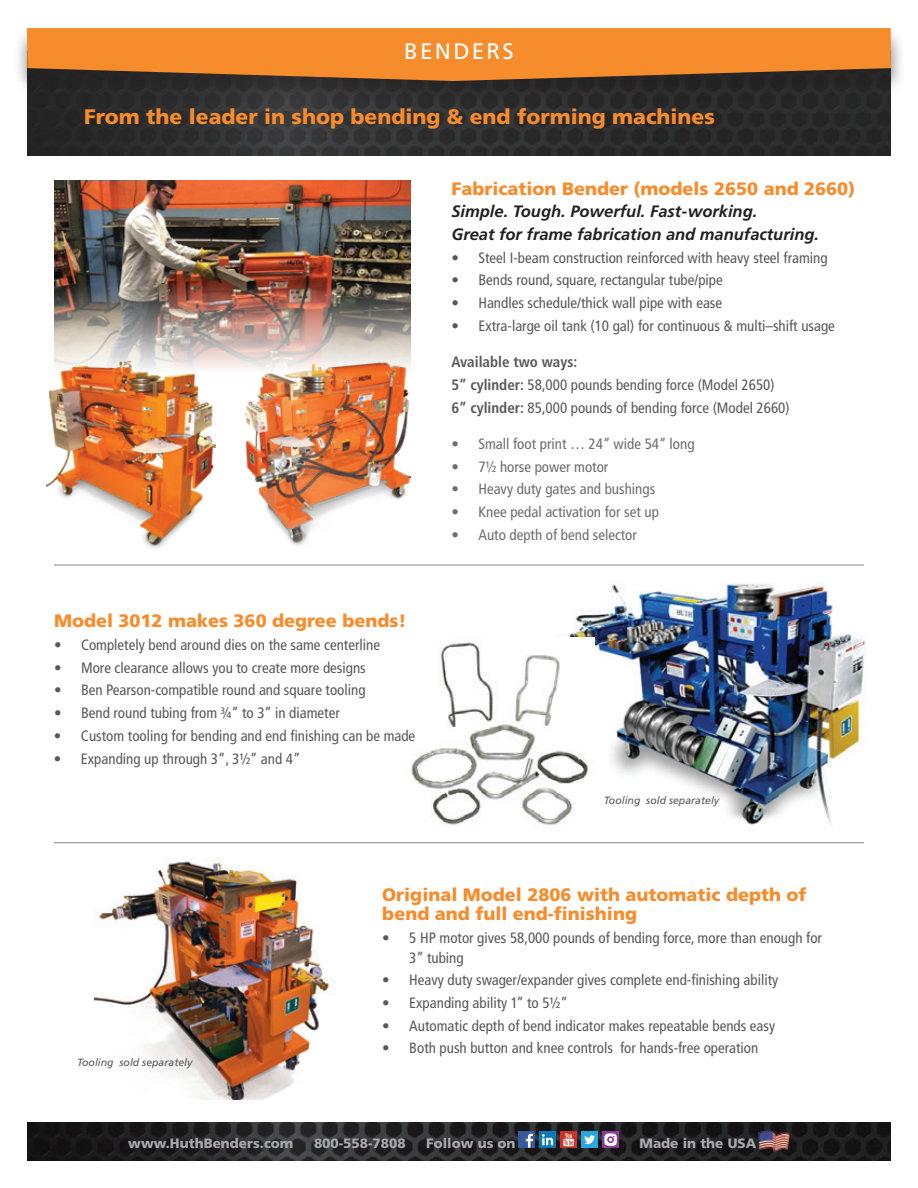
<style>
.page{position:relative;width:918px;height:1188px;background:#fff}
.page>*{position:absolute;margin:0;border:0;box-sizing:border-box;transform-origin:0 0}
.t1{font:22.5px "Frutiger";letter-spacing:.1em;color:#fff}
.t2{font:900 21px "Frutiger";color:#f68c2c}
.t3{font:900 18px/19.5px "Frutiger";color:#f68c2c}
.t4{font:italic 700 16.5px/22.5px "Frutiger";color:#231f20}
.t5{font:condensed 15px/22.8px "Frutiger";color:#57585a}
.t6{font:condensed 15px "Frutiger";color:#6c6d70}
.t7{font:900 13.5px "Frutiger";color:#a8a9ad}
.t8{font:italic 10.5px "Frutiger";color:#57585a}
.s1{font-weight:700}
</style>
<div class="page">
<img style="left:27px;top:108px;width:864px;height:48px">
<img style="left:54px;top:181px;width:356px;height:188px">
<img style="left:47px;top:327px;width:169px;height:221px">
<img style="left:241px;top:327px;width:169px;height:219px">
<hr style="left:54px;top:564px;width:810px;height:2px;background:#939598">
<hr style="left:54px;top:842px;width:810px;height:1px;background:#939598">
<img style="left:27px;top:1122px;width:864px;height:39px">
<div style="left:14px;top:26px;width:892px;height:82px;background:#231f20;opacity:.58"></div>
<svg style="left:27px;top:28px;width:864px;height:53px;background:#dc7f2b"></svg>
<img style="left:569px;top:583px;width:297px;height:242px">
<img style="left:411px;top:637px;width:184px;height:189px">
<img style="left:94px;top:859px;width:235px;height:240px">
<img style="left:756px;top:1130px;width:34px;height:23px">
<div style="left:519px;top:1132px;width:16px;height:16px;background:#395a99"></div>
<svg style="left:526px;top:1134px;width:7px;height:14px"></svg>
<div style="left:539px;top:1132px;width:17px;height:16px;background:#0c7ab6"></div>
<svg style="left:542px;top:1134px;width:11px;height:11px"></svg>
<div style="left:560px;top:1132px;width:17px;height:16px;background:#cf322d"></div>
<svg style="left:563px;top:1133px;width:11px;height:13px"></svg>
<div style="left:581px;top:1132px;width:17px;height:16px;background:#27a8e0"></div>
<svg style="left:584px;top:1135px;width:11px;height:9px"></svg>
<svg style="left:602px;top:1132px;width:17px;height:16px"></svg>
<svg style="left:604px;top:1134px;width:13px;height:12px"></svg>
<h1 class="t1" style="left:404px;top:38px;width:111px">BENDERS</h1>
<h2 class="t2" style="left:84px;top:104px;width:632px">From the leader in shop bending &amp; end forming machines</h2>
<p class="t3" style="left:54px;top:611px;width:354px">Model 3012 makes 360 degree bends!</p>
<p class="t5" style="left:54px;top:633px;width:328px">• Completely bend around dies on the same centerline</p>
<p class="t5" style="left:54px;top:656px;width:313px">• More clearance allows you to create more designs</p>
<p class="t5" style="left:54px;top:679px;width:313px">• Ben Pearson-compatible round and square tooling</p>
<p class="t5" style="left:54px;top:702px;width:287px">• Bend round tubing from ¾” to 3” in diameter</p>
<p class="t5" style="left:54px;top:724px;width:363px">• Custom tooling for bending and end finishing can be made</p>
<p class="t5" style="left:54px;top:747px;width:248px">• Expanding up through 3”, 3½” and 4”</p>
<p class="t3" style="left:451px;top:178px;width:405px">Fabrication Bender (models 2650 and 2660)</p>
<p class="t4" style="left:451px;top:200px;width:369px">Simple. Tough. Powerful. Fast-working.<br>Great for frame fabrication and manufacturing.</p>
<p class="t5" style="left:451px;top:246px;width:378px">• Steel I-beam construction reinforced with heavy steel framing</p>
<p class="t5" style="left:451px;top:269px;width:273px">• Bends round, square, rectangular tube/pipe</p>
<p class="t5" style="left:451px;top:292px;width:272px">• Handles schedule/thick wall pipe with ease</p>
<p class="t5" style="left:451px;top:314px;width:385px">• Extra-large oil tank (10 gal) for continuous &amp; multi–shift usage</p>
<p class="t5" style="left:451px;top:351px;width:340px"><span class="s1">Available two ways:<br>5” cylinder:</span> 58,000 pounds bending force (Model 2650)<br><span class="s1">6” cylinder:</span> 85,000 pounds of bending force (Model 2660)</p>
<p class="t6" style="left:451px;top:435px;width:245px">• Small foot print … 24” wide 54” long</p>
<p class="t6" style="left:451px;top:458px;width:158px">• 7½ horse power motor</p>
<p class="t6" style="left:451px;top:480px;width:205px">• Heavy duty gates and bushings</p>
<p class="t6" style="left:451px;top:503px;width:209px">• Knee pedal activation for set up</p>
<p class="t6" style="left:451px;top:526px;width:187px">• Auto depth of bend selector</p>
<p class="t8" style="left:604px;top:794px;width:117px">Tooling sold separately</p>
<p class="t8" style="left:77px;top:1056px;width:117px">Tooling sold separately</p>
<p class="t3" style="left:382px;top:884px;width:426px">Original Model 2806 with automatic depth of bend and full end-finishing</p>
<p class="t5" style="left:409px;top:928px;width:414px;line-height:19.5px;text-indent:-27px">• 5 HP motor gives 58,000 pounds of bending force, more than enough for<br>3” tubing</p>
<p class="t5" style="left:382px;top:969px;width:397px">• Heavy duty swager/expander gives complete end-finishing ability</p>
<p class="t5" style="left:382px;top:992px;width:187px">• Expanding ability 1” to 5½”</p>
<p class="t5" style="left:382px;top:1014px;width:394px">• Automatic depth of bend indicator makes repeatable bends easy</p>
<p class="t5" style="left:382px;top:1037px;width:378px">• Both push button and knee controls for hands-free operation</p>
<p class="t7" style="left:128px;top:1135px;width:167px">www.HuthBenders.com</p>
<p class="t7" style="left:314px;top:1135px;width:93px">800-558-7808</p>
<p class="t7" style="left:426px;top:1135px;width:91px">Follow us on</p>
<p class="t7" style="left:640px;top:1135px;width:118px">Made in the USA</p>
</div>
